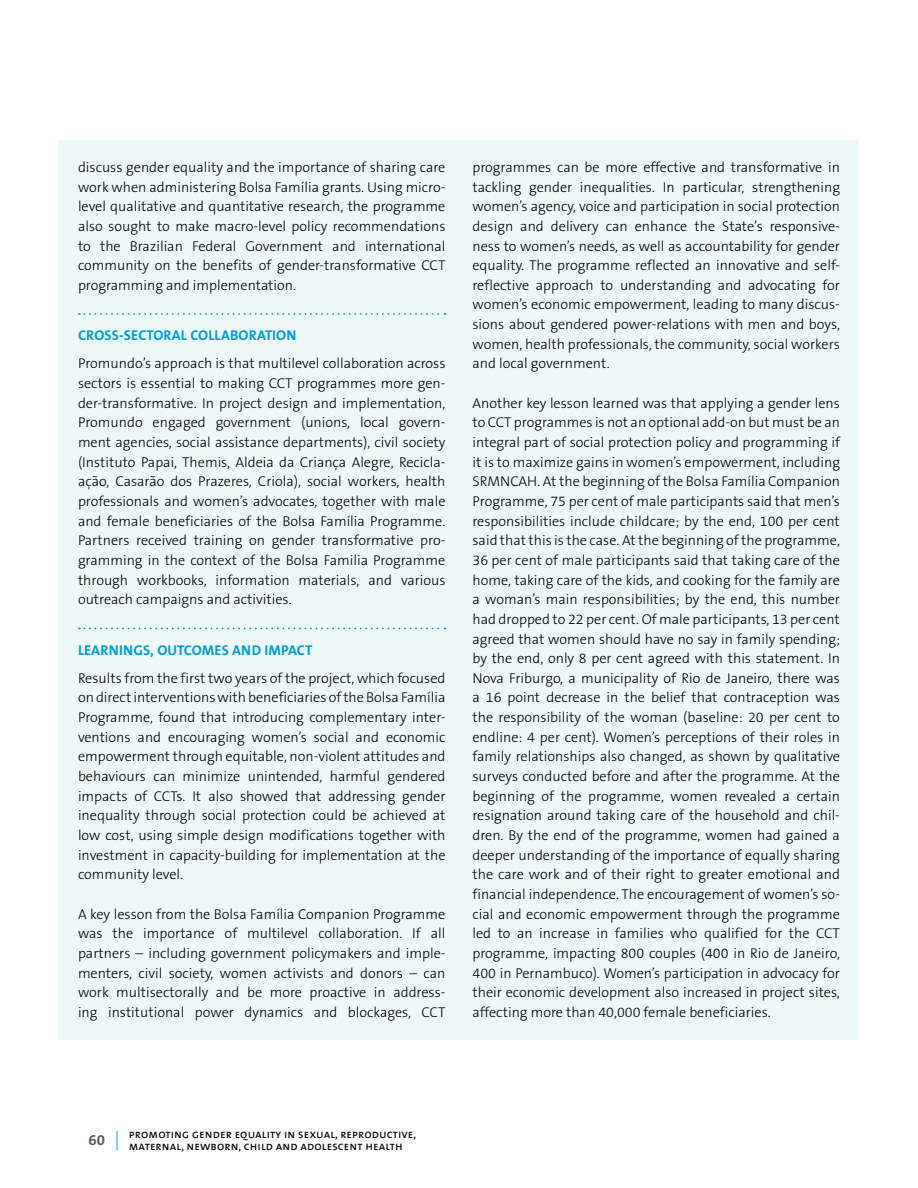
<style>
.page{position:relative;width:918px;height:1188px;background:#fff}
.page>*{position:absolute;margin:0;border:0;box-sizing:border-box;transform-origin:0 0}
.t1{font:700 15px "The Sans B7";color:#58595b}
.t2{font:300 14.25px/19.6px "The Sans B3";color:#000;text-align:justify}
.t3{font:700 14.25px "The Sans B7";letter-spacing:.01em;color:#009ddc}
.t4{font:12px/12px "The Sans Caps";letter-spacing:.01em;color:#000}
</style>
<div class="page">
<svg style="left:117px;top:1131px;width:1px;height:19px"></svg>
<div style="left:58px;top:140px;width:802px;height:900px;background:#eef8f6"></div>
<svg style="left:79px;top:313px;width:367px;height:2px"></svg>
<svg style="left:79px;top:628px;width:367px;height:1px"></svg>
<p class="t2" style="left:78px;top:158px;width:369px">discuss gender equality and the importance of sharing care work when administering Bolsa Família grants. Using micro&shy;level qualitative and quantitative research, the programme also sought to make macro-level policy recommendations to the Brazilian Federal Government and international community on the benefits of gender-transformative CCT programming and implementation.</p>
<p class="t3" style="left:78px;top:328px;width:220px">CROSS-SECTORAL COLLABORATION</p>
<p class="t2" style="left:78px;top:354px;width:369px">Promundo’s approach is that multilevel collaboration across sectors is essential to making CCT programmes more gen&shy;der-transformative. In project design and implementation, Promundo engaged government (unions, local govern&shy;ment agencies, social assistance departments), civil society (Instituto Papai, Themis, Aldeia da Criança Alegre, Recicla&shy;ação, Casarão dos Prazeres, Criola), social workers, health professionals and women’s advocates, together with male and female beneficiaries of the Bolsa Família Programme.<br>Partners received training on gender transformative pro&shy;gramming in the context of the Bolsa Familia Programme through workbooks, information materials, and various outreach campaigns and activities.</p>
<p class="t3" style="left:78px;top:643px;width:236px">LEARNINGS, OUTCOMES AND IMPACT</p>
<p class="t2" style="left:78px;top:669px;width:369px">Results from the first two years of the project, which focused on direct interventions with beneficiaries of the Bolsa Família Programme, found that introducing complementary inter&shy;ventions and encouraging women’s social and economic empowerment through equitable, non-violent attitudes and behaviours can minimize unintended, harmful gendered impacts of CCTs. It also showed that addressing gender inequality through social protection could be achieved at low cost, using simple design modifications together with investment in capacity-building for implementation at the community level.</p>
<p class="t2" style="left:78px;top:905px;width:369px">A key lesson from the Bolsa Família Companion Programme was the importance of multilevel collaboration. If all partners – including government policymakers and imple&shy;menters, civil society, women activists and donors – can work multisectorally and be more proactive in address&shy;ing institutional power dynamics and blockages, CCT</p>
<p class="t2" style="left:472px;top:158px;width:369px">programmes can be more effective and transformative in tackling gender inequalities. In particular, strengthening women’s agency, voice and participation in social protection design and delivery can enhance the State’s responsive&shy;ness to women’s needs, as well as accountability for gender equality. The programme reflected an innovative and self&shy;reflective approach to understanding and advocating for women’s economic empowerment, leading to many discus&shy;sions about gendered power-relations with men and boys, women, health professionals, the community, social workers and local government.</p>
<p class="t2" style="left:472px;top:394px;width:369px">Another key lesson learned was that applying a gender lens to CCT programmes is not an optional add-on but must be an integral part of social protection policy and programming if it is to maximize gains in women’s empowerment, including SRMNCAH. At the beginning of the Bolsa Família Companion Programme, 75 per cent of male participants said that men’s responsibilities include childcare; by the end, 100 per cent said that this is the case. At the beginning of the programme, 36 per cent of male participants said that taking care of the home, taking care of the kids, and cooking for the family are a woman’s main responsibilities; by the end, this number had dropped to 22 per cent. Of male participants, 13 per cent agreed that women should have no say in family spending; by the end, only 8 per cent agreed with this statement. In Nova Friburgo, a municipality of Rio de Janeiro, there was a 16 point decrease in the belief that contraception was the responsibility of the woman (baseline: 20 per cent to endline: 4 per cent). Women’s perceptions of their roles in family relationships also changed, as shown by qualitative surveys conducted before and after the programme. At the beginning of the programme, women revealed a certain resignation around taking care of the household and chil&shy;dren. By the end of the programme, women had gained a deeper understanding of the importance of equally sharing the care work and of their right to greater emotional and financial independence. The encouragement of women’s so&shy;cial and economic empowerment through the programme led to an increase in families who qualified for the CCT programme, impacting 800 couples (400 in Rio de Janeiro, 400 in Pernambuco). Women’s participation in advocacy for their economic development also increased in project sites, affecting more than 40,000 female beneficiaries.</p>
<p class="t1" style="left:89px;top:1132px;width:18px">60</p>
<p class="t4" style="left:129px;top:1128px;width:289px">promoting gender equality in sexual, reproductive, maternal, newborn, child and adolescent health</p>
</div>
